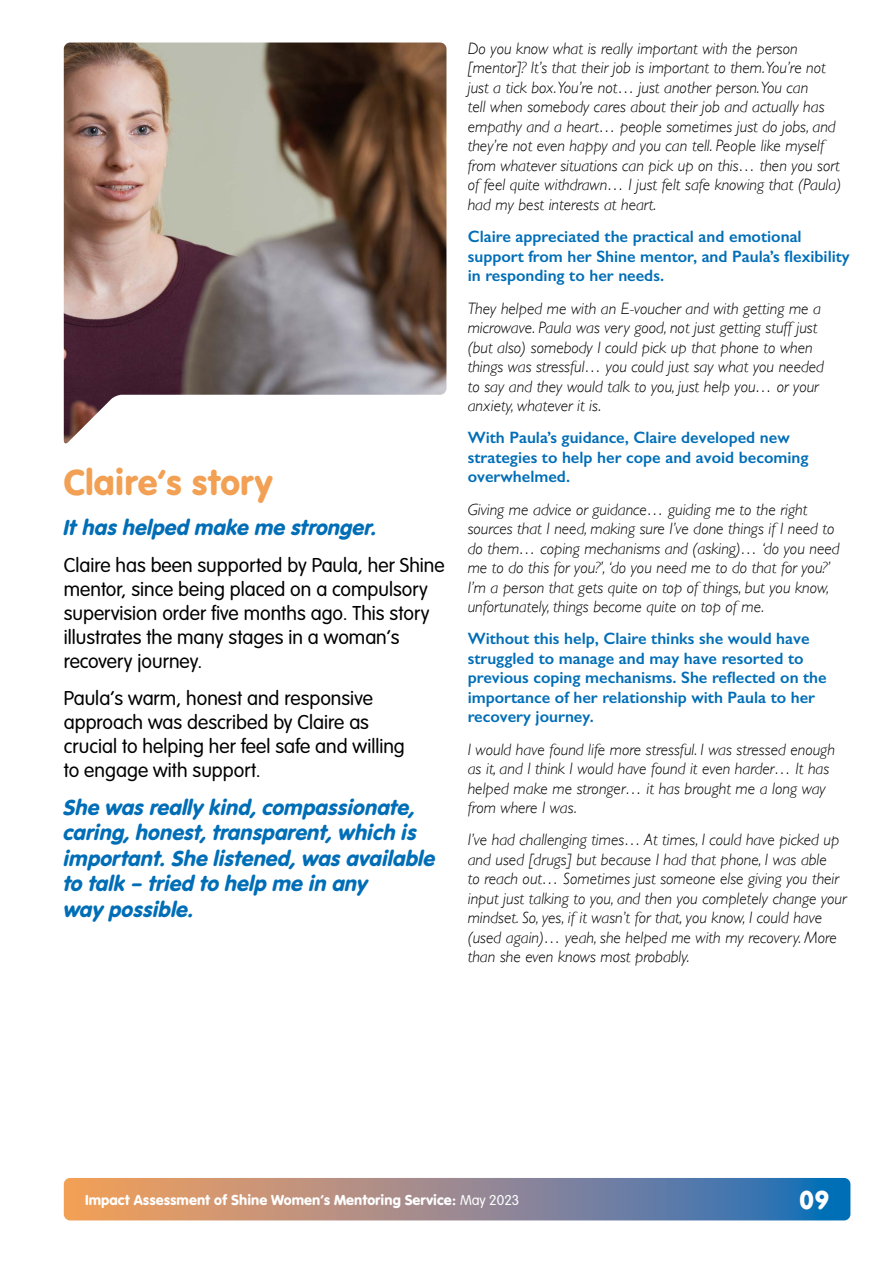
<style>
.page{position:relative;width:893px;height:1263px;background:#fff}
.page>*{position:absolute;margin:0;border:0;box-sizing:border-box;transform-origin:0 0}
.t1{font:37.5px "VAG Rundschrift D";color:#f2a054}
.t2{font:27px "VAG Rundschrift D";color:#fff}
.t3{font:italic 22.5px/25.5px "VAG Rundschrift D";color:#006eb7}
.t4{font:300 21px/24px "VAG Rundschrift D";color:#000}
.t5{font:italic 300 16.5px/19.5px "Gill Sans";color:#000}
.t6{font:600 16.5px/19.5px "Gill Sans";color:#006eb7}
.t7{font:15px "VAG Rundschrift D";color:#fff}
.s1{font-style:normal}
.s2{font-weight:300}
</style>
<div class="page">
<svg style="left:64px;top:1178px;width:786px;height:42px;background:#91888e"></svg>
<img style="left:64px;top:43px;width:382px;height:401px">
<h1 class="t1" style="left:64px;top:461px;width:211px">Claire’s story</h1>
<h3 class="t3" style="left:64px;top:515px;width:315px">It has helped make me stronger.</h3>
<p class="t4" style="left:64px;top:553px;width:382px">Claire has been supported by Paula, her Shine mentor, since being placed on a compulsory supervision order five months ago. This story illustrates the many stages in a woman’s recovery journey.</p>
<p class="t4" style="left:64px;top:686px;width:343px">Paula’s warm, honest and responsive approach was described by Claire as crucial to helping her feel safe and willing to engage with support.</p>
<h3 class="t3" style="left:64px;top:794px;width:373px">She was really kind, compassionate, caring, honest, transparent, which is important. She listened, was available to talk – tried to help me in any<br>way possible.</h3>
<p class="t5" style="left:468px;top:39px;width:375px">Do you know what is really important with the person [mentor]? It’s that their job is important to them.You’re not just a tick box.You’re not<span class="s1">…</span> just another person.You can<br>tell when somebody cares about their job and actually has empathy and a heart… people sometimes just do jobs, and they’re not even happy and you can tell. People like myself from whatever situations can pick up on this… then you sort of feel quite withdrawn… I just felt safe knowing that (Paula) had my best interests at heart.</p>
<p class="t6" style="left:468px;top:227px;width:384px">Claire appreciated the practical and emotional support from her Shine mentor, and Paula’s flexibility in responding to her needs.</p>
<p class="t5" style="left:468px;top:298px;width:358px">They helped me with an E-voucher and with getting me a microwave. Paula was very good, not just getting stuff just (but also) somebody I could pick up that phone to when things was stressful… you could just say what you needed to say and they would talk to you, just help you… or your anxiety, whatever it is.</p>
<p class="t6" style="left:468px;top:428px;width:342px">With Paula’s guidance, Claire developed new strategies to help her cope and avoid becoming overwhelmed.</p>
<p class="t5" style="left:468px;top:499px;width:373px">Giving me advice or guidance… guiding me to the right sources that I need, making sure I’ve done things if I need to do them… coping mechanisms and (asking)… ‘do you need me to do this for you?’, ‘do you need me to do that for you?’ I’m a person that gets quite on top of things, but you know, unfortunately, things become quite on top of me.</p>
<p class="t6" style="left:468px;top:629px;width:360px">Without this help, Claire thinks she would have struggled to manage and may have resorted to previous coping mechanisms. She reflected on the importance of her relationship with Paula to her recovery journey.</p>
<p class="t5" style="left:468px;top:739px;width:369px">I would have found life more stressful. I was stressed enough as it, and I think I would have found it even harder… It has helped make me stronger… it has brought me a long way from where I was.</p>
<p class="t5" style="left:468px;top:830px;width:380px">I’ve had challenging times… At times, I could have picked up and used [drugs] but because I had that phone, I was able<br>to reach out… Sometimes just someone else giving you their input just talking to you, and then you completely change your mindset. So, yes, if it wasn’t for that, you know, I could have (used again)… yeah, she helped me with my recovery. More than she even knows most probably.</p>
<p class="t7" style="left:85px;top:1191px;width:436px">Impact Assessment of Shine Women’s Mentoring Service: <span class="s2">May 2023</span></p>
<h2 class="t2" style="left:799px;top:1184px;width:32px">09</h2>
</div>
